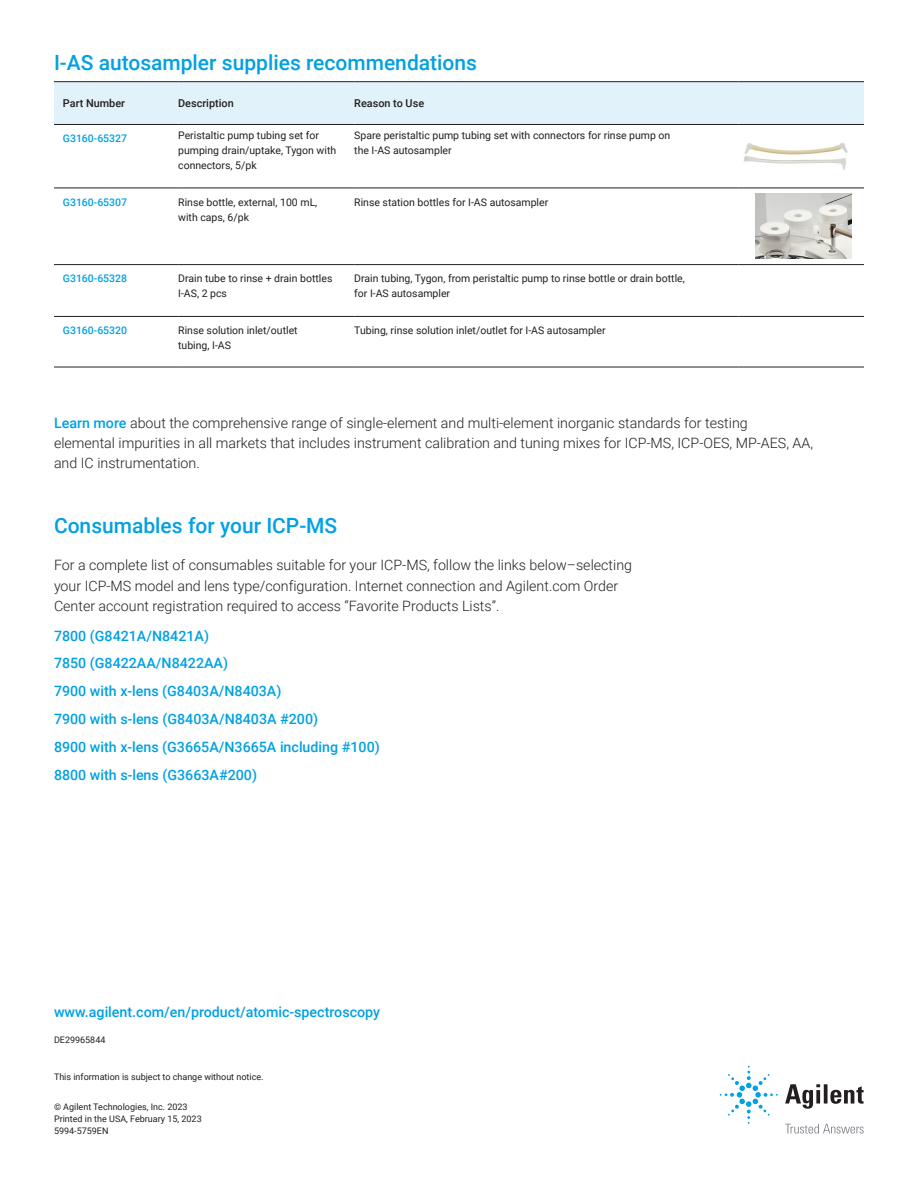
<style>
.page{position:relative;width:918px;height:1188px;background:#fff}
.page>*{position:absolute;margin:0;border:0;box-sizing:border-box;transform-origin:0 0}
.DATA_subhead_large_b{font:500 21px "Roboto";color:#00a1e3}
.DATA_subhead_large_b-2{font:300 14.25px/20.2px "Roboto";color:#231f20}
.DATA_subhead_large_b-3{font:500 14.25px "Roboto";color:#00a1e3}
.DATA_url{font:500 14.25px "Roboto";color:#00a1e3}
.DATA_table_text_head{font:500 10.8px "Roboto";color:#231f20}
.DATA_table_text{font:10.5px/15px "Roboto";color:#231f20}
.DATA_table_text-2{font:500 10.5px "Roboto";color:#00a1e3}
.BROCHURE_Copyright{font:9px/12px "Roboto";color:#231f20}
.DATA_url-2{font:9px "Roboto";color:#231f20}
.s1{font-weight:500;color:#00a1e3}
</style>
<div class="page">
<div style="left:54px;top:82px;width:810px;height:42px;background:#e1f2fb"></div>
<svg style="left:178px;top:187px;width:686px;height:1px"></svg>
<hr style="left:54px;top:81px;width:124px;height:1px;background:#231f20">
<hr style="left:178px;top:81px;width:176px;height:1px;background:#231f20">
<hr style="left:354px;top:81px;width:385px;height:1px;background:#231f20">
<hr style="left:739px;top:81px;width:125px;height:1px;background:#231f20">
<hr style="left:54px;top:124px;width:124px;height:1px;background:#231f20">
<hr style="left:178px;top:124px;width:176px;height:1px;background:#231f20">
<hr style="left:354px;top:124px;width:385px;height:1px;background:#231f20">
<hr style="left:739px;top:124px;width:125px;height:1px;background:#231f20">
<hr style="left:54px;top:188px;width:124px;height:1px;background:#231f20">
<hr style="left:54px;top:264px;width:124px;height:1px;background:#231f20">
<hr style="left:178px;top:264px;width:176px;height:1px;background:#231f20">
<hr style="left:354px;top:264px;width:385px;height:1px;background:#231f20">
<hr style="left:739px;top:264px;width:125px;height:1px;background:#231f20">
<hr style="left:54px;top:316px;width:124px;height:1px;background:#231f20">
<hr style="left:178px;top:316px;width:176px;height:1px;background:#231f20">
<hr style="left:354px;top:316px;width:385px;height:1px;background:#231f20">
<hr style="left:739px;top:316px;width:125px;height:1px;background:#231f20">
<hr style="left:54px;top:367px;width:124px;height:1px;background:#231f20">
<hr style="left:178px;top:367px;width:176px;height:1px;background:#231f20">
<hr style="left:354px;top:367px;width:385px;height:1px;background:#231f20">
<hr style="left:739px;top:367px;width:125px;height:1px;background:#231f20">
<hr style="left:178px;top:188px;width:176px;height:1px;background:#231f20">
<hr style="left:354px;top:188px;width:385px;height:1px;background:#231f20">
<hr style="left:739px;top:188px;width:125px;height:1px;background:#231f20">
<img style="left:743px;top:142px;width:105px;height:28px">
<img style="left:755px;top:193px;width:97px;height:65px">
<svg style="left:785px;top:1084px;width:79px;height:25px"></svg>
<svg style="left:720px;top:1066px;width:58px;height:58px"></svg>
<svg style="left:785px;top:1124px;width:79px;height:10px"></svg>
<p class="DATA_subhead_large_b" style="left:54px;top:48px;width:425px">I-AS autosampler supplies recommendations</p>
<p class="DATA_table_text_head" style="left:63px;top:96px;width:64px">Part Number</p>
<p class="DATA_table_text_head" style="left:178px;top:96px;width:57px">Description</p>
<p class="DATA_table_text_head" style="left:354px;top:96px;width:71px">Reason to Use</p>
<p class="DATA_table_text-2" style="left:63px;top:131px;width:66px">G3160-65327</p>
<p class="DATA_table_text" style="left:178px;top:127px;width:142px">Peristaltic pump tubing set for</p>
<p class="DATA_table_text" style="left:178px;top:142px;width:160px">pumping drain/uptake, Tygon with</p>
<p class="DATA_table_text" style="left:178px;top:157px;width:80px">connectors, 5/pk</p>
<p class="DATA_table_text" style="left:354px;top:127px;width:318px">Spare peristaltic pump tubing set with connectors for rinse pump on</p>
<p class="DATA_table_text" style="left:354px;top:142px;width:99px">the I-AS autosampler</p>
<p class="DATA_table_text-2" style="left:63px;top:194px;width:66px">G3160-65307</p>
<p class="DATA_table_text" style="left:178px;top:194px;width:141px">Rinse bottle, external, 100 mL,</p>
<p class="DATA_table_text" style="left:178px;top:209px;width:72px">with caps, 6/pk</p>
<p class="DATA_table_text-2" style="left:63px;top:271px;width:66px">G3160-65328</p>
<p class="DATA_table_text" style="left:178px;top:271px;width:156px">Drain tube to rinse + drain bottles</p>
<p class="DATA_table_text" style="left:178px;top:286px;width:50px">I-AS, 2 pcs</p>
<p class="DATA_table_text" style="left:354px;top:194px;width:196px">Rinse station bottles for I-AS autosampler</p>
<p class="DATA_table_text" style="left:354px;top:271px;width:332px">Drain tubing, Tygon, from peristaltic pump to rinse bottle or drain bottle,</p>
<p class="DATA_table_text" style="left:354px;top:286px;width:97px">for I-AS autosampler</p>
<p class="DATA_table_text-2" style="left:63px;top:323px;width:66px">G3160-65320</p>
<p class="DATA_table_text" style="left:178px;top:322px;width:121px">Rinse solution inlet/outlet tubing, I-AS</p>
<p class="DATA_table_text" style="left:354px;top:322px;width:253px">Tubing, rinse solution inlet/outlet for I-AS autosampler</p>
<p class="DATA_subhead_large_b-2" style="left:54px;top:412px;width:761px"><span class="s1">Learn more</span> about the comprehensive range of single-element and multi-element inorganic standards for testing<br>elemental impurities in all markets that includes instrument calibration and tuning mixes for ICP-MS, ICP-OES, MP-AES, AA, and IC instrumentation.</p>
<p class="DATA_subhead_large_b" style="left:54px;top:511px;width:285px">Consumables for your ICP-MS</p>
<p class="DATA_subhead_large_b-2" style="left:54px;top:555px;width:580px">For a complete list of consumables suitable for your ICP-MS, follow the links below–selecting your ICP-MS model and lens type/configuration. Internet connection and Agilent.com Order<br>Center account registration required to access “Favorite Products Lists”.</p>
<p class="DATA_subhead_large_b-3" style="left:54px;top:626px;width:157px">7800 (G8421A/N8421A)</p>
<p class="DATA_subhead_large_b-3" style="left:54px;top:653px;width:176px">7850 (G8422AA/N8422AA)</p>
<p class="DATA_subhead_large_b-3" style="left:54px;top:681px;width:229px">7900 with x-lens (G8403A/N8403A)</p>
<p class="DATA_subhead_large_b-3" style="left:54px;top:709px;width:266px">7900 with s-lens (G8403A/N8403A #200)</p>
<p class="DATA_subhead_large_b-3" style="left:54px;top:737px;width:327px">8900 with x-lens (G3665A/N3665A including #100)</p>
<p class="DATA_subhead_large_b-3" style="left:54px;top:765px;width:205px">8800 with s-lens (G3663A#200)</p>
<p class="DATA_url" style="left:54px;top:1002px;width:328px">www.agilent.com/en/product/atomic-spectroscopy</p>
<p class="DATA_url-2" style="left:54px;top:1033px;width:53px">DE29965844</p>
<p class="BROCHURE_Copyright" style="left:54px;top:1070px;width:211px">This information is subject to change without notice.</p>
<p class="BROCHURE_Copyright" style="left:54px;top:1100px;width:149px">© Agilent Technologies, Inc. 2023<br>Printed in the USA, February 15, 2023<br>5994-5759EN</p>
</div>
